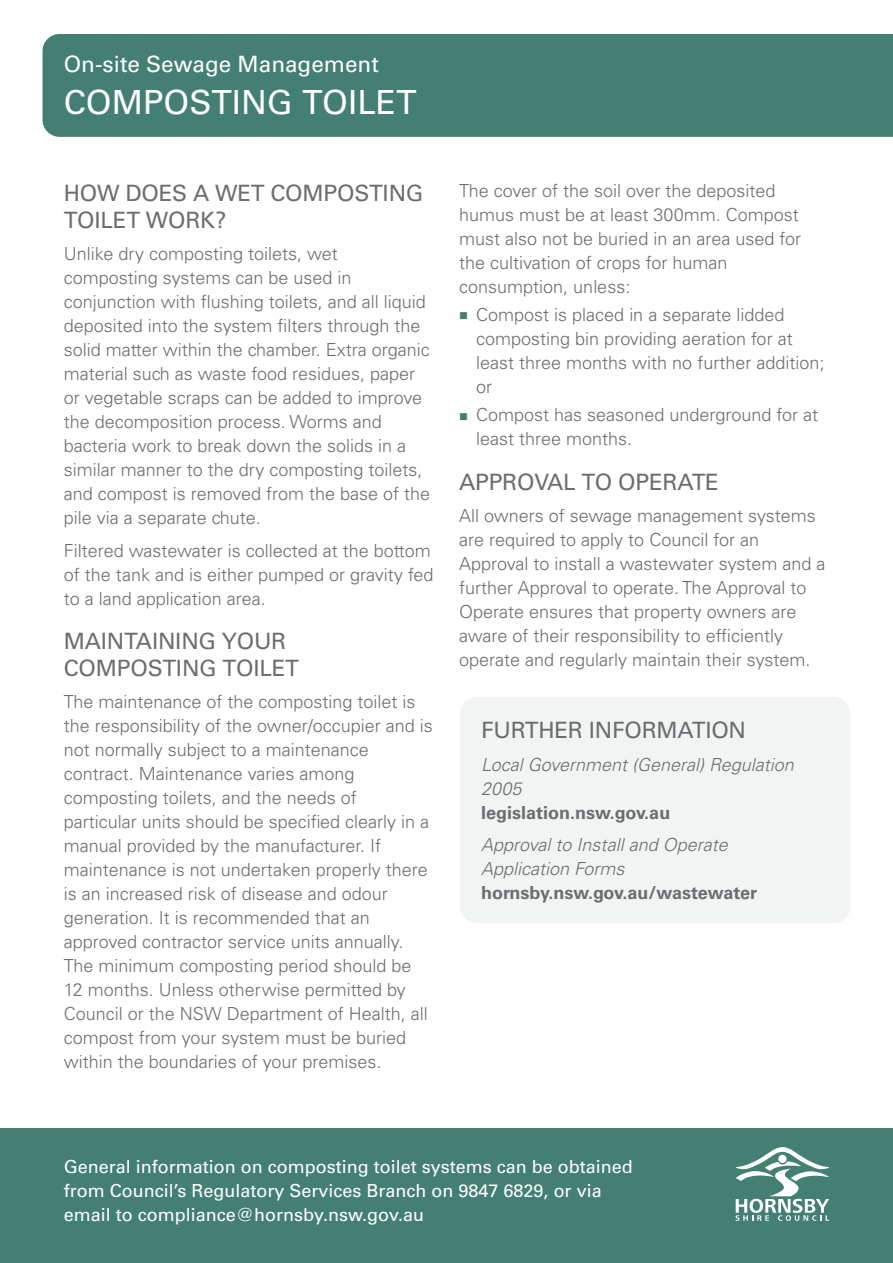
<style>
.page{position:relative;width:893px;height:1263px;background:#fff}
.page>*{position:absolute;margin:0;border:0;box-sizing:border-box;transform-origin:0 0}
.Sub_Head{font:33.3px "Univers";color:#fff}
.Sub_Head-2{font:22.5px/27px "Univers";letter-spacing:-.01em;color:#6c6d70}
.Sub_Head-3{font:22.5px "Univers";color:#fff}
.Body_Copy{font:300 18px/24px "Univers LT Std";color:#6c6d70}
.t1{font:18px/24px "Univers";color:#fff}
.Body_Copy-2{font:italic 300 18px/24px "Univers LT Std";color:#6c6d70}
.s1{font-weight:700;font-style:normal}
</style>
<div class="page">
<div style="left:0;top:1127px;width:893px;height:136px;background:#447f74"></div>
<div style="left:43px;top:34px;width:850px;height:103px;background:#447f74"></div>
<svg style="left:736px;top:1147px;width:93px;height:74px"></svg>
<div style="left:460px;top:697px;width:390px;height:226px;background:#f2f3f3;border-radius:17px"></div>
<p class="Sub_Head-3" style="left:64px;top:51px;width:317px">On-site Sewage Management</p>
<p class="Sub_Head" style="left:64px;top:83px;width:354px">COMPOSTING TOILET</p>
<p class="Sub_Head-2" style="left:64px;top:179px;width:361px">HOW DOES A WET COMPOSTING<br>TOILET WORK?</p>
<p class="Body_Copy" style="left:64px;top:242px;width:368px">Unlike dry composting toilets, wet composting systems can be used in conjunction with flushing toilets, and all liquid deposited into the system filters through the solid matter within the chamber. Extra organic material such as waste food residues, paper or vegetable scraps can be added to improve the decomposition process. Worms and bacteria work to break down the solids in a similar manner to the dry composting toilets, and compost is removed from the base of the pile via a separate chute.</p>
<p class="Body_Copy" style="left:64px;top:538px;width:371px">Filtered wastewater is collected at the bottom of the tank and is either pumped or gravity fed to a land application area.</p>
<p class="Sub_Head-2" style="left:64px;top:627px;width:237px">MAINTAINING YOUR<br>COMPOSTING TOILET</p>
<p class="Body_Copy" style="left:64px;top:690px;width:371px">The maintenance of the composting toilet is the responsibility of the owner/occupier and is not normally subject to a maintenance contract. Maintenance varies among composting toilets, and the needs of particular units should be specified clearly in a manual provided by the manufacturer. If maintenance is not undertaken properly there is an increased risk of disease and odour generation. It is recommended that an approved contractor service units annually.<br>The minimum composting period should be 12 months. Unless otherwise permitted by Council or the NSW Department of Health, all compost from your system must be buried within the boundaries of your premises.</p>
<p class="Body_Copy" style="left:459px;top:179px;width:343px">The cover of the soil over the deposited humus must be at least 300mm. Compost must also not be buried in an area used for the cultivation of crops for human consumption, unless:</p>
<p class="Body_Copy" style="left:476px;top:303px;width:350px">Compost is placed in a separate lidded composting bin providing aeration for at least three months with no further addition; or</p>
<p class="Body_Copy" style="left:476px;top:403px;width:343px">Compost has seasoned underground for at least three months.</p>
<p class="Sub_Head-2" style="left:459px;top:468px;width:261px">APPROVAL TO OPERATE</p>
<p class="Body_Copy" style="left:459px;top:504px;width:368px">All owners of sewage management systems are required to apply to Council for an Approval to install a wastewater system and a further Approval to operate. The Approval to Operate ensures that property owners are aware of their responsibility to efficiently operate and regularly maintain their system.</p>
<p class="Sub_Head-2" style="left:481px;top:717px;width:266px">FURTHER INFORMATION</p>
<p class="Body_Copy-2" style="left:481px;top:752px;width:314px">Local Government (General) Regulation<br>2005<br><span class="s1">legislation.nsw.gov.au</span></p>
<p class="Body_Copy-2" style="left:481px;top:833px;width:277px">Approval to Install and Operate<br>Application Forms <span class="s1">hornsby.nsw.gov.au/wastewater</span></p>
<p class="t1" style="left:64px;top:1154px;width:571px">General information on composting toilet systems can be obtained from Council’s Regulatory Services Branch on 9847 6829, or via email to compliance@hornsby.nsw.gov.au</p>
</div>
